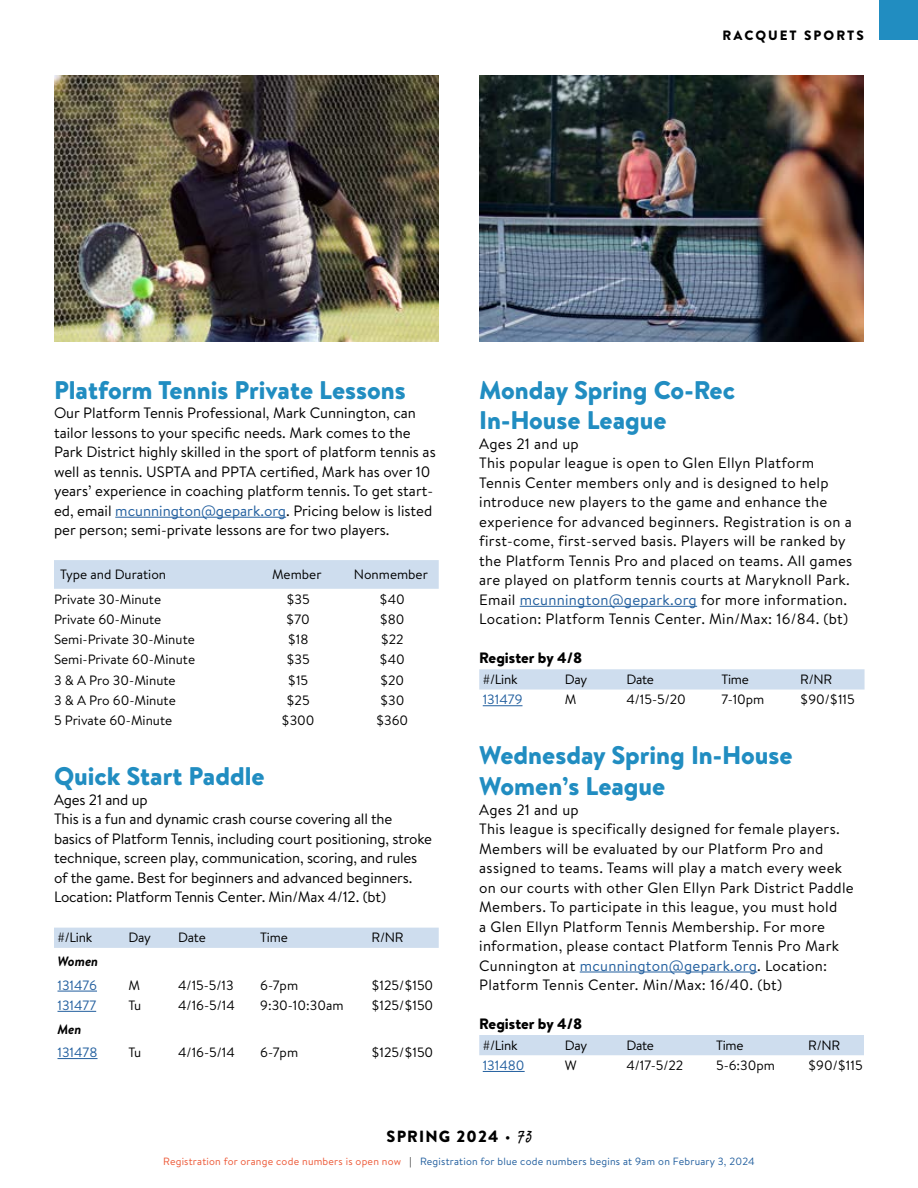
<style>
.page{position:relative;width:918px;height:1188px;background:#fff}
.page>*{position:absolute;margin:0;border:0;box-sizing:border-box;transform-origin:0 0}
.t1{font:900 25.5px/30.6px "Brandon Text";color:#218dc1}
.t2{font:900 16.2px "Brandon Text";letter-spacing:.07em;color:#000}
.t3{font:15px/19.5px "Brandon Text";letter-spacing:.015em;color:#000}
.t4{font:15px/19.5px "Brandon Text";letter-spacing:-.01em;color:#000}
.t5{font:900 15px "Brandon Text";color:#000}
.t6{font:13.5px "Brandon Text";color:#000}
.t7{font:13.5px "Brandon Text";color:#215e9e}
.t8{font:900 13.5px "Brandon Text";letter-spacing:.15em;color:#000}
.t9{font:italic 700 13.5px "Brandon Text";color:#000}
.t10{font:10.5px "Brandon Text";letter-spacing:.02em;color:#215e9e}
.s1{color:#215e9e}
.s2{font-weight:400}
.s3{font-family:"Supa Mega Fantastic";font-weight:400;font-size:21.6px}
.s4{color:#ed5735}
.s5{color:#000}
</style>
<div class="page">
<hr style="left:115px;top:517px;width:171px;height:1px;background:#215e9e">
<div style="left:54px;top:560px;width:385px;height:29px;background:#ceddee"></div>
<div style="left:54px;top:928px;width:385px;height:20px;background:#ceddee"></div>
<hr style="left:58px;top:991px;width:39px;height:1px;background:#215e9e">
<hr style="left:58px;top:1011px;width:38px;height:1px;background:#215e9e">
<hr style="left:58px;top:1058px;width:40px;height:1px;background:#215e9e">
<div style="left:880px;top:0;width:38px;height:40px;background:#218dc1"></div>
<hr style="left:520px;top:606px;width:177px;height:1px;background:#215e9e">
<hr style="left:580px;top:972px;width:177px;height:1px;background:#215e9e">
<svg style="left:479px;top:669px;width:386px;height:21px;background:#cfdeee"></svg>
<hr style="left:483px;top:705px;width:40px;height:1px;background:#215e9e">
<div style="left:479px;top:1035px;width:385px;height:20px;background:#ceddee"></div>
<hr style="left:483px;top:1071px;width:42px;height:1px;background:#215e9e">
<img style="left:54px;top:76px;width:385px;height:266px">
<img style="left:479px;top:76px;width:385px;height:266px">
<p class="t8" style="left:723px;top:26px;width:143px">RACQUET SPORTS</p>
<h1 class="t1" style="left:54px;top:374px;width:353px">Platform Tennis Private Lessons</h1>
<p class="t3" style="left:54px;top:403px;width:383px">Our Platform Tennis Professional, Mark Cunnington, can tailor lessons to your specific needs. Mark comes to the Park District highly skilled in the sport of platform tennis as well as tennis. USPTA and PPTA certified, Mark has over 10 years’ experience in coaching platform tennis. To get start&shy;ed, email <span class="s1">mcunnington@gepark.org</span>. Pricing below is listed per person; semi-private lessons are for two players.</p>
<p class="t6" style="left:60px;top:565px;width:108px">Type and Duration</p>
<p class="t6" style="left:272px;top:565px;width:51px">Member</p>
<p class="t6" style="left:354px;top:565px;width:76px">Nonmember</p>
<p class="t6" style="left:54px;top:590px;width:109px">Private 30-Minute</p>
<p class="t6" style="left:286px;top:590px;width:25px">$35</p>
<p class="t6" style="left:380px;top:590px;width:27px">$40</p>
<p class="t6" style="left:54px;top:610px;width:109px">Private 60-Minute</p>
<p class="t6" style="left:286px;top:610px;width:25px">$70</p>
<p class="t6" style="left:380px;top:610px;width:26px">$80</p>
<p class="t6" style="left:54px;top:630px;width:142px">Semi-Private 30-Minute</p>
<p class="t6" style="left:288px;top:630px;width:22px">$18</p>
<p class="t6" style="left:381px;top:630px;width:25px">$22</p>
<p class="t6" style="left:54px;top:650px;width:143px">Semi-Private 60-Minute</p>
<p class="t6" style="left:286px;top:650px;width:25px">$35</p>
<p class="t6" style="left:380px;top:650px;width:27px">$40</p>
<p class="t6" style="left:54px;top:671px;width:123px">3 &amp; A Pro 30-Minute</p>
<p class="t6" style="left:288px;top:671px;width:22px">$15</p>
<p class="t6" style="left:380px;top:671px;width:26px">$20</p>
<p class="t6" style="left:54px;top:691px;width:123px">3 &amp; A Pro 60-Minute</p>
<p class="t6" style="left:286px;top:691px;width:25px">$25</p>
<p class="t6" style="left:380px;top:691px;width:26px">$30</p>
<p class="t6" style="left:54px;top:711px;width:120px">5 Private 60-Minute</p>
<p class="t6" style="left:282px;top:711px;width:35px">$300</p>
<p class="t6" style="left:376px;top:711px;width:34px">$360</p>
<h1 class="t1" style="left:54px;top:761px;width:212px">Quick Start Paddle</h1>
<p class="t4" style="left:54px;top:789px;width:380px">Ages 21 and up<br>This is a fun and dynamic crash course covering all the basics of Platform Tennis, including court positioning, stroke technique, screen play, communication, scoring, and rules of the game. Best for beginners and advanced beginners.<br>Location: Platform Tennis Center. Min/Max 4/12. (bt)</p>
<p class="t6" style="left:58px;top:929px;width:36px">#/Link</p>
<p class="t6" style="left:129px;top:929px;width:24px">Day</p>
<p class="t6" style="left:178px;top:929px;width:29px">Date</p>
<p class="t6" style="left:260px;top:929px;width:29px">Time</p>
<p class="t6" style="left:372px;top:929px;width:34px">R/NR</p>
<p class="t9" style="left:58px;top:952px;width:42px">Women</p>
<p class="t7" style="left:58px;top:976px;width:41px">131476</p>
<p class="t6" style="left:129px;top:976px;width:13px">M</p>
<p class="t6" style="left:178px;top:976px;width:57px">4/15-5/13</p>
<p class="t6" style="left:260px;top:976px;width:39px">6-7pm</p>
<p class="t6" style="left:372px;top:976px;width:63px">$125/$150</p>
<p class="t7" style="left:58px;top:996px;width:40px">131477</p>
<p class="t6" style="left:129px;top:996px;width:14px">Tu</p>
<p class="t6" style="left:178px;top:996px;width:58px">4/16-5/14</p>
<p class="t6" style="left:260px;top:996px;width:85px">9:30-10:30am</p>
<p class="t6" style="left:372px;top:996px;width:63px">$125/$150</p>
<p class="t9" style="left:58px;top:1019px;width:25px">Men</p>
<p class="t7" style="left:58px;top:1043px;width:42px">131478</p>
<p class="t6" style="left:129px;top:1043px;width:14px">Tu</p>
<p class="t6" style="left:178px;top:1043px;width:58px">4/16-5/14</p>
<p class="t6" style="left:260px;top:1043px;width:39px">6-7pm</p>
<p class="t6" style="left:372px;top:1043px;width:63px">$125/$150</p>
<h1 class="t1" style="left:479px;top:374px;width:257px">Monday Spring Co-Rec<br>In-House League</h1>
<p class="t3" style="left:479px;top:433px;width:375px">Ages 21 and up<br>This popular league is open to Glen Ellyn Platform Tennis Center members only and is designed to help introduce new players to the game and enhance the experience for advanced beginners. Registration is on a first-come, first-served basis. Players will be ranked by the Platform Tennis Pro and placed on teams. All games are played on platform tennis courts at Maryknoll Park.<br>Email <span class="s1">mcunnington@gepark.org</span> for more information.<br>Location: Platform Tennis Center. Min/Max: 16/84. (bt)</p>
<p class="t5" style="left:479px;top:648px;width:105px">Register by 4/8</p>
<p class="t6" style="left:483px;top:670px;width:36px">#/Link</p>
<p class="t6" style="left:565px;top:670px;width:24px">Day</p>
<p class="t6" style="left:626px;top:670px;width:29px">Date</p>
<p class="t6" style="left:721px;top:670px;width:29px">Time</p>
<p class="t6" style="left:800px;top:670px;width:34px">R/NR</p>
<p class="t7" style="left:483px;top:690px;width:41px">131479</p>
<p class="t6" style="left:565px;top:690px;width:13px">M</p>
<p class="t6" style="left:626px;top:690px;width:61px">4/15-5/20</p>
<p class="t6" style="left:721px;top:690px;width:45px">7-10pm</p>
<p class="t6" style="left:800px;top:690px;width:56px">$90/$115</p>
<h1 class="t1" style="left:479px;top:740px;width:315px">Wednesday Spring In-House<br>Women’s League</h1>
<p class="t3" style="left:479px;top:799px;width:376px">Ages 21 and up<br>This league is specifically designed for female players.<br>Members will be evaluated by our Platform Pro and assigned to teams. Teams will play a match every week on our courts with other Glen Ellyn Park District Paddle Members. To participate in this league, you must hold<br>a Glen Ellyn Platform Tennis Membership. For more information, please contact Platform Tennis Pro Mark Cunnington at <span class="s1">mcunnington@gepark.org</span>. Location:<br>Platform Tennis Center. Min/Max: 16/40. (bt)</p>
<p class="t5" style="left:479px;top:1013px;width:105px">Register by 4/8</p>
<p class="t6" style="left:483px;top:1036px;width:36px">#/Link</p>
<p class="t6" style="left:565px;top:1036px;width:24px">Day</p>
<p class="t6" style="left:626px;top:1036px;width:29px">Date</p>
<p class="t6" style="left:716px;top:1036px;width:29px">Time</p>
<p class="t6" style="left:808px;top:1036px;width:34px">R/NR</p>
<p class="t7" style="left:483px;top:1056px;width:43px">131480</p>
<p class="t6" style="left:565px;top:1056px;width:13px">W</p>
<p class="t6" style="left:626px;top:1056px;width:59px">4/17-5/22</p>
<p class="t6" style="left:716px;top:1056px;width:61px">5-6:30pm</p>
<p class="t6" style="left:808px;top:1056px;width:56px">$90/$115</p>
<p class="t2" style="left:387px;top:1124px;width:146px">SPRING 2024 <span class="s2">•</span> <span class="s3">73</span></p>
<p class="t10" style="left:163px;top:1154px;width:593px"><span class="s4">Registration for orange code numbers is open now</span> <span class="s5">|</span> Registration for blue code numbers begins at 9am on February 3, 2024</p>
</div>
